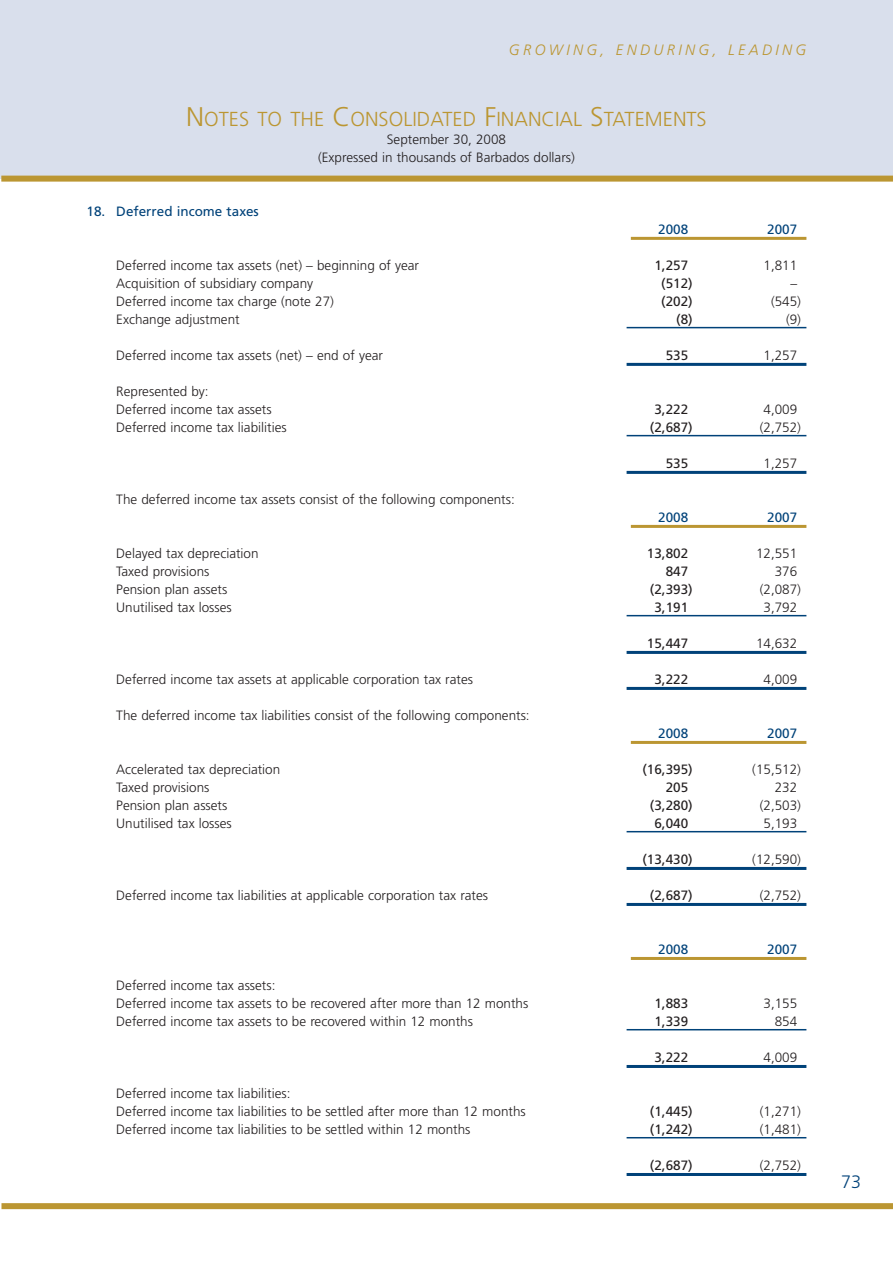
<style>
.page{position:relative;width:893px;height:1263px;background:#fff}
.page>*{position:absolute;margin:0;border:0;box-sizing:border-box;transform-origin:0 0}
.t1{font:300 20.25px "Frutiger";color:#bb9632}
.t2{font:300 18px "Frutiger";color:#004279}
.t3{font:italic 300 15px "Frutiger";letter-spacing:.22em;color:#bb9632}
.t4{font:300 13.5px/18px "Frutiger";color:#231f20}
.t5{font:13.5px "Frutiger";color:#231f20}
.t6{font:13.5px "Frutiger";color:#004279}
.s1{font-size:27px}
</style>
<div class="page">
<div style="left:0;top:0;width:893px;height:179px;background:#d9dfec"></div>
<div style="left:1px;top:176px;width:892px;height:6px;background:#bb9632"></div>
<hr style="left:0;top:0;width:1px;height:180px;background:#d9dfec">
<div style="left:1px;top:1203px;width:892px;height:6px;background:#bb9632"></div>
<hr style="left:631px;top:237px;width:175px;height:3px;background:#bb9632">
<hr style="left:627px;top:327px;width:179px;height:1px;background:#004279">
<hr style="left:627px;top:363px;width:179px;height:3px;background:#004279">
<hr style="left:627px;top:435px;width:179px;height:1px;background:#004279">
<hr style="left:627px;top:471px;width:179px;height:3px;background:#004279">
<hr style="left:631px;top:525px;width:175px;height:3px;background:#bb9632">
<hr style="left:627px;top:615px;width:179px;height:1px;background:#004279">
<hr style="left:627px;top:651px;width:179px;height:3px;background:#004279">
<hr style="left:627px;top:687px;width:179px;height:3px;background:#004279">
<hr style="left:631px;top:741px;width:175px;height:3px;background:#bb9632">
<hr style="left:627px;top:831px;width:179px;height:1px;background:#004279">
<hr style="left:627px;top:867px;width:179px;height:3px;background:#004279">
<hr style="left:627px;top:903px;width:179px;height:3px;background:#004279">
<hr style="left:631px;top:957px;width:175px;height:3px;background:#bb9632">
<hr style="left:627px;top:1029px;width:179px;height:1px;background:#004279">
<hr style="left:627px;top:1065px;width:179px;height:3px;background:#004279">
<hr style="left:627px;top:1137px;width:179px;height:1px;background:#004279">
<hr style="left:627px;top:1173px;width:179px;height:3px;background:#004279">
<p class="t3" style="left:509px;top:44px;width:299px">GROWING, ENDURING, LEADING</p>
<h1 class="t1" style="left:186px;top:111px;width:522px"><span class="s1">N</span>OTES TO THE <span class="s1">C</span>ONSOLIDATED <span class="s1">F</span>INANCIAL <span class="s1">S</span>TATEMENTS</h1>
<p class="t4" style="left:318px;top:131px;width:258px;text-align:center">September 30, 2008<br>(Expressed in thousands of Barbados dollars)</p>
<p class="t6" style="left:87px;top:206px;width:174px">18. Deferred income taxes</p>
<p class="t6" style="left:658px;top:224px;width:32px">2008</p>
<p class="t6" style="left:767px;top:224px;width:32px">2007</p>
<p class="t4" style="left:116px;top:257px;width:304px">Deferred income tax assets (net) – beginning of year</p>
<p class="t5" style="left:654px;top:260px;width:35px">1,257</p>
<p class="t4" style="left:763px;top:257px;width:35px">1,811</p>
<p class="t4" style="left:116px;top:275px;width:198px">Acquisition of subsidiary company</p>
<p class="t5" style="left:661px;top:278px;width:33px">(512)</p>
<p class="t4" style="left:790px;top:275px;width:8px">–</p>
<p class="t4" style="left:116px;top:293px;width:219px">Deferred income tax charge (note 27)</p>
<p class="t5" style="left:661px;top:296px;width:33px">(202)</p>
<p class="t4" style="left:771px;top:293px;width:32px">(545)</p>
<p class="t4" style="left:116px;top:311px;width:125px">Exchange adjustment</p>
<p class="t5" style="left:676px;top:314px;width:18px">(8)</p>
<p class="t4" style="left:786px;top:311px;width:17px">(9)</p>
<p class="t4" style="left:116px;top:347px;width:268px">Deferred income tax assets (net) – end of year</p>
<p class="t5" style="left:666px;top:350px;width:24px">535</p>
<p class="t4" style="left:763px;top:347px;width:35px">1,257</p>
<p class="t4" style="left:116px;top:383px;width:157px">Represented by:<br>Deferred income tax assets</p>
<p class="t5" style="left:654px;top:404px;width:35px">3,222</p>
<p class="t4" style="left:763px;top:401px;width:35px">4,009</p>
<p class="t4" style="left:116px;top:419px;width:172px">Deferred income tax liabilities</p>
<p class="t5" style="left:650px;top:422px;width:44px">(2,687)</p>
<p class="t4" style="left:760px;top:419px;width:43px">(2,752)</p>
<p class="t5" style="left:666px;top:458px;width:24px">535</p>
<p class="t4" style="left:763px;top:455px;width:35px">1,257</p>
<p class="t4" style="left:116px;top:491px;width:400px">The deferred income tax assets consist of the following components:</p>
<p class="t6" style="left:658px;top:512px;width:32px">2008</p>
<p class="t6" style="left:767px;top:512px;width:32px">2007</p>
<p class="t4" style="left:116px;top:545px;width:144px">Delayed tax depreciation</p>
<p class="t5" style="left:647px;top:548px;width:43px">13,802</p>
<p class="t4" style="left:756px;top:545px;width:43px">12,551</p>
<p class="t4" style="left:116px;top:563px;width:95px">Taxed provisions</p>
<p class="t5" style="left:666px;top:566px;width:24px">847</p>
<p class="t4" style="left:775px;top:563px;width:24px">376</p>
<p class="t4" style="left:116px;top:581px;width:113px">Pension plan assets</p>
<p class="t5" style="left:650px;top:584px;width:44px">(2,393)</p>
<p class="t4" style="left:760px;top:581px;width:43px">(2,087)</p>
<p class="t4" style="left:116px;top:599px;width:117px">Unutilised tax losses</p>
<p class="t5" style="left:654px;top:602px;width:35px">3,191</p>
<p class="t4" style="left:763px;top:599px;width:35px">3,792</p>
<p class="t5" style="left:647px;top:638px;width:43px">15,447</p>
<p class="t4" style="left:756px;top:635px;width:43px">14,632</p>
<p class="t4" style="left:116px;top:671px;width:358px">Deferred income tax assets at applicable corporation tax rates</p>
<p class="t5" style="left:654px;top:674px;width:35px">3,222</p>
<p class="t4" style="left:763px;top:671px;width:35px">4,009</p>
<p class="t4" style="left:116px;top:707px;width:415px">The deferred income tax liabilities consist of the following components:</p>
<p class="t6" style="left:658px;top:728px;width:32px">2008</p>
<p class="t6" style="left:767px;top:728px;width:32px">2007</p>
<p class="t4" style="left:116px;top:761px;width:165px">Accelerated tax depreciation</p>
<p class="t5" style="left:642px;top:764px;width:52px">(16,395)</p>
<p class="t4" style="left:752px;top:761px;width:50px">(15,512)</p>
<p class="t4" style="left:116px;top:779px;width:95px">Taxed provisions</p>
<p class="t5" style="left:666px;top:782px;width:24px">205</p>
<p class="t4" style="left:775px;top:779px;width:24px">232</p>
<p class="t4" style="left:116px;top:797px;width:113px">Pension plan assets</p>
<p class="t5" style="left:650px;top:800px;width:44px">(3,280)</p>
<p class="t4" style="left:760px;top:797px;width:43px">(2,503)</p>
<p class="t4" style="left:116px;top:815px;width:117px">Unutilised tax losses</p>
<p class="t5" style="left:654px;top:818px;width:35px">6,040</p>
<p class="t4" style="left:763px;top:815px;width:35px">5,193</p>
<p class="t5" style="left:642px;top:854px;width:52px">(13,430)</p>
<p class="t4" style="left:752px;top:851px;width:50px">(12,590)</p>
<p class="t4" style="left:116px;top:887px;width:373px">Deferred income tax liabilities at applicable corporation tax rates</p>
<p class="t5" style="left:650px;top:890px;width:44px">(2,687)</p>
<p class="t4" style="left:760px;top:887px;width:43px">(2,752)</p>
<p class="t4" style="left:116px;top:977px;width:413px">Deferred income tax assets:<br>Deferred income tax assets to be recovered after more than 12 months</p>
<p class="t6" style="left:658px;top:944px;width:32px">2008</p>
<p class="t6" style="left:767px;top:944px;width:32px">2007</p>
<p class="t5" style="left:654px;top:998px;width:35px">1,883</p>
<p class="t4" style="left:763px;top:995px;width:35px">3,155</p>
<p class="t4" style="left:116px;top:1013px;width:358px">Deferred income tax assets to be recovered within 12 months</p>
<p class="t5" style="left:654px;top:1016px;width:35px">1,339</p>
<p class="t4" style="left:775px;top:1013px;width:24px">854</p>
<p class="t5" style="left:654px;top:1052px;width:35px">3,222</p>
<p class="t4" style="left:763px;top:1049px;width:35px">4,009</p>
<p class="t4" style="left:116px;top:1085px;width:411px">Deferred income tax liabilities:<br>Deferred income tax liabilities to be settled after more than 12 months</p>
<p class="t5" style="left:650px;top:1106px;width:44px">(1,445)</p>
<p class="t4" style="left:760px;top:1103px;width:43px">(1,271)</p>
<p class="t4" style="left:116px;top:1121px;width:356px">Deferred income tax liabilities to be settled within 12 months</p>
<p class="t5" style="left:650px;top:1124px;width:44px">(1,242)</p>
<p class="t4" style="left:760px;top:1121px;width:43px">(1,481)</p>
<p class="t5" style="left:650px;top:1160px;width:44px">(2,687)</p>
<p class="t4" style="left:760px;top:1157px;width:43px">(2,752)</p>
<h2 class="t2" style="left:841px;top:1174px;width:22px">73</h2>
</div>
